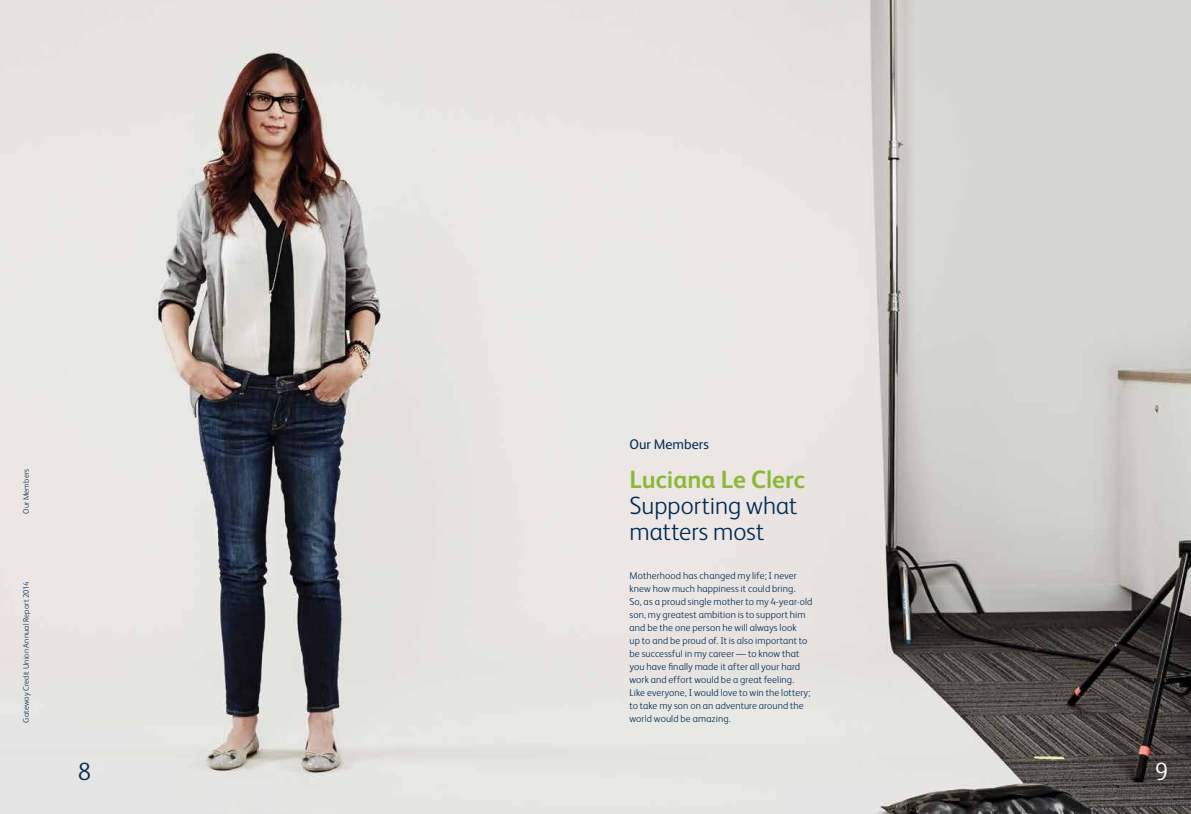
<style>
.page{position:relative;width:1191px;height:814px;background:#fff}
.page>*{position:absolute;margin:0;border:0;box-sizing:border-box;transform-origin:0 0}
.t1{font:300 25px/26px "FS Albert";color:#002b54}
.t2{font:700 25px "FS Albert";color:#8bb836}
.t3{font:300 25px "FS Albert";color:#fff}
.t4{font:14px "FS Albert";letter-spacing:.005em;color:#002b54}
.t5{font:300 10px/13px "FS Albert";letter-spacing:.01em;color:#002b54}
.t6{font:300 8px "FS Albert";letter-spacing:.02em;color:#002b54}
</style>
<div class="page">
<img style="left:0;top:0;width:1191px;height:814px">
<p class="t6" style="left:21px;top:514px;width:47px;rotate:-90deg">Our Members</p>
<p class="t6" style="left:21px;top:722px;width:143px;rotate:-90deg">Gateway Credit Union Annual Report 2014</p>
<h2 class="t4" style="left:629px;top:435px;width:81px">Our Members</h2>
<h1 class="t2" style="left:629px;top:462px;width:177px">Luciana Le Clerc</h1>
<h1 class="t1" style="left:629px;top:491px;width:169px">Supporting what matters most</h1>
<p class="t5" style="left:629px;top:568px;width:184px">Motherhood has changed my life; I never knew how much happiness it could bring.<br>So, as a proud single mother to my 4-year-old son, my greatest ambition is to support him and be the one person he will always look<br>up to and be proud of. It is also important to be successful in my career — to know that you have finally made it after all your hard work and effort would be a great feeling.<br>Like everyone, I would love to win the lottery; to take my son on an adventure around the world would be amazing.</p>
<h1 class="t1" style="left:78px;top:757px;width:15px">8</h1>
<h1 class="t3" style="left:1154px;top:755px;width:15px">9</h1>
</div>
